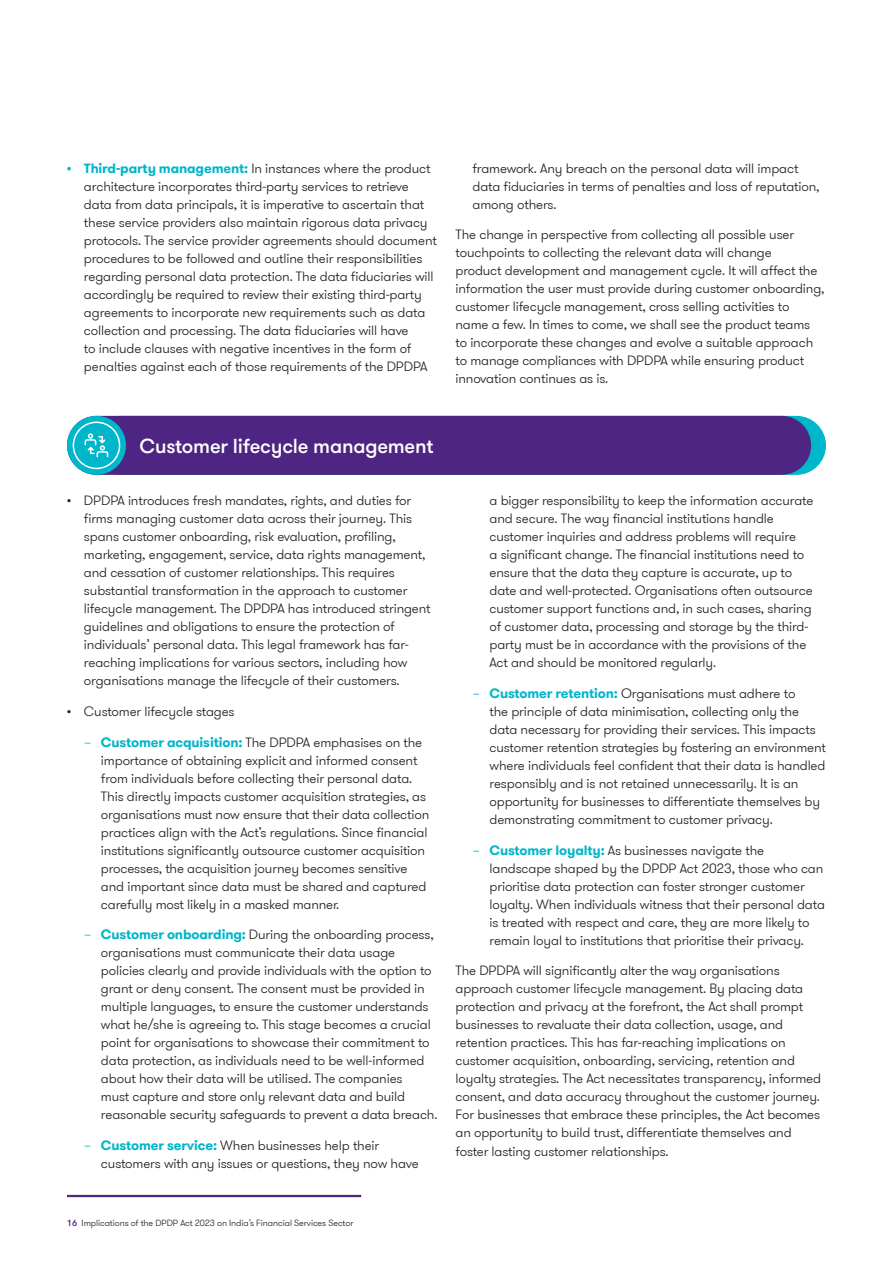
<style>
.page{position:relative;width:893px;height:1263px;background:#fff}
.page>*{position:absolute;margin:0;border:0;box-sizing:border-box;transform-origin:0 0}
._04_Headline_four_Medium_13_5pt{font:500 20.25px "GT Walsheim Pro";letter-spacing:-.01em;color:#fff}
._11_Body_text{font:300 13.5px/18px "GT Walsheim Pro";letter-spacing:-.01em;color:#231f20}
.t1{font:300 9px "GT Walsheim Pro";letter-spacing:-.01em;color:#231f20}
.s1{font-weight:700;color:#00b6ca}
.s2{color:#00b6ca}
.s3{font-weight:500;color:#4e2582}
</style>
<div class="page">
<hr style="left:67px;top:1195px;width:294px;height:2px;background:#4e2582">
<div style="left:91px;top:416px;width:735px;height:59px;background:#00b6ca;border-radius:29px"></div>
<div style="left:67px;top:416px;width:744px;height:59px;background:#4e2582;border-radius:29px"></div>
<div style="left:67px;top:416px;width:59px;height:59px;background:#00b6ca;border-radius:50%"></div>
<svg style="left:73px;top:421px;width:47px;height:48px"></svg>
<p class="_11_Body_text" style="left:84px;top:159px;width:354px;text-indent:-17px"><span class="s1">• Third-party management:</span> In instances where the product architecture incorporates third-party services to retrieve data from data principals, it is imperative to ascertain that these service providers also maintain rigorous data privacy protocols. The service provider agreements should document procedures to be followed and outline their responsibilities regarding personal data protection. The data fiduciaries will accordingly be required to review their existing third-party agreements to incorporate new requirements such as data collection and processing. The data fiduciaries will have<br>to include clauses with negative incentives in the form of penalties against each of those requirements of the DPDPA</p>
<p class="_11_Body_text" style="left:472px;top:159px;width:349px">framework. Any breach on the personal data will impact data fiduciaries in terms of penalties and loss of reputation, among others.</p>
<p class="_11_Body_text" style="left:455px;top:226px;width:371px">The change in perspective from collecting all possible user touchpoints to collecting the relevant data will change<br>product development and management cycle. It will affect the information the user must provide during customer onboarding, customer lifecycle management, cross selling activities to name a few. In times to come, we shall see the product teams to incorporate these changes and evolve a suitable approach to manage compliances with DPDPA while ensuring product innovation continues as is.</p>
<p class="_04_Headline_four_Medium_13_5pt" style="left:140px;top:433px;width:295px">Customer lifecycle management</p>
<p class="_11_Body_text" style="left:84px;top:492px;width:348px;text-indent:-17px">• DPDPA introduces fresh mandates, rights, and duties for firms managing customer data across their journey. This spans customer onboarding, risk evaluation, profiling, marketing, engagement, service, data rights management, and cessation of customer relationships. This requires substantial transformation in the approach to customer lifecycle management. The DPDPA has introduced stringent guidelines and obligations to ensure the protection of individuals’ personal data. This legal framework has far&shy;reaching implications for various sectors, including how organisations manage the lifecycle of their customers.</p>
<p class="_11_Body_text" style="left:67px;top:702px;width:169px">• Customer lifecycle stages</p>
<p class="_11_Body_text" style="left:101px;top:733px;width:330px;text-indent:-17px"><span class="s2">−</span> <span class="s1">Customer acquisition:</span> The DPDPA emphasises on the importance of obtaining explicit and informed consent from individuals before collecting their personal data.<br>This directly impacts customer acquisition strategies, as organisations must now ensure that their data collection practices align with the Act’s regulations. Since financial institutions significantly outsource customer acquisition processes, the acquisition journey becomes sensitive and important since data must be shared and captured carefully most likely in a masked manner.</p>
<p class="_11_Body_text" style="left:101px;top:926px;width:338px;text-indent:-17px"><span class="s2">−</span> <span class="s1">Customer onboarding:</span> During the onboarding process, organisations must communicate their data usage policies clearly and provide individuals with the option to grant or deny consent. The consent must be provided in multiple languages, to ensure the customer understands what he/she is agreeing to. This stage becomes a crucial point for organisations to showcase their commitment to data protection, as individuals need to be well-informed about how their data will be utilised. The companies<br>must capture and store only relevant data and build reasonable security safeguards to prevent a data breach.</p>
<p class="_11_Body_text" style="left:101px;top:1137px;width:319px;text-indent:-17px"><span class="s2">−</span> <span class="s1">Customer service:</span> When businesses help their customers with any issues or questions, they now have</p>
<p class="_11_Body_text" style="left:489px;top:492px;width:325px">a bigger responsibility to keep the information accurate and secure. The way financial institutions handle customer inquiries and address problems will require<br>a significant change. The financial institutions need to ensure that the data they capture is accurate, up to date and well-protected. Organisations often outsource customer support functions and, in such cases, sharing of customer data, processing and storage by the third&shy;party must be in accordance with the provisions of the Act and should be monitored regularly.</p>
<p class="_11_Body_text" style="left:489px;top:684px;width:338px;text-indent:-17px"><span class="s2">−</span> <span class="s1">Customer retention:</span> Organisations must adhere to<br>the principle of data minimisation, collecting only the data necessary for providing their services. This impacts customer retention strategies by fostering an environment where individuals feel confident that their data is handled responsibly and is not retained unnecessarily. It is an opportunity for businesses to differentiate themselves by demonstrating commitment to customer privacy.</p>
<p class="_11_Body_text" style="left:489px;top:841px;width:337px;text-indent:-17px"><span class="s2">−</span> <span class="s1">Customer loyalty:</span> As businesses navigate the landscape shaped by the DPDP Act 2023, those who can prioritise data protection can foster stronger customer loyalty. When individuals witness that their personal data is treated with respect and care, they are more likely to remain loyal to institutions that prioritise their privacy.</p>
<p class="_11_Body_text" style="left:455px;top:962px;width:367px">The DPDPA will significantly alter the way organisations approach customer lifecycle management. By placing data protection and privacy at the forefront, the Act shall prompt businesses to revaluate their data collection, usage, and retention practices. This has far-reaching implications on customer acquisition, onboarding, servicing, retention and loyalty strategies. The Act necessitates transparency, informed consent, and data accuracy throughout the customer journey.<br>For businesses that embrace these principles, the Act becomes an opportunity to build trust, differentiate themselves and foster lasting customer relationships.</p>
<p class="t1" style="left:67px;top:1217px;width:288px"><span class="s3">16</span> Implications of the DPDP Act 2023 on India’s Financial Services Sector</p>
</div>
